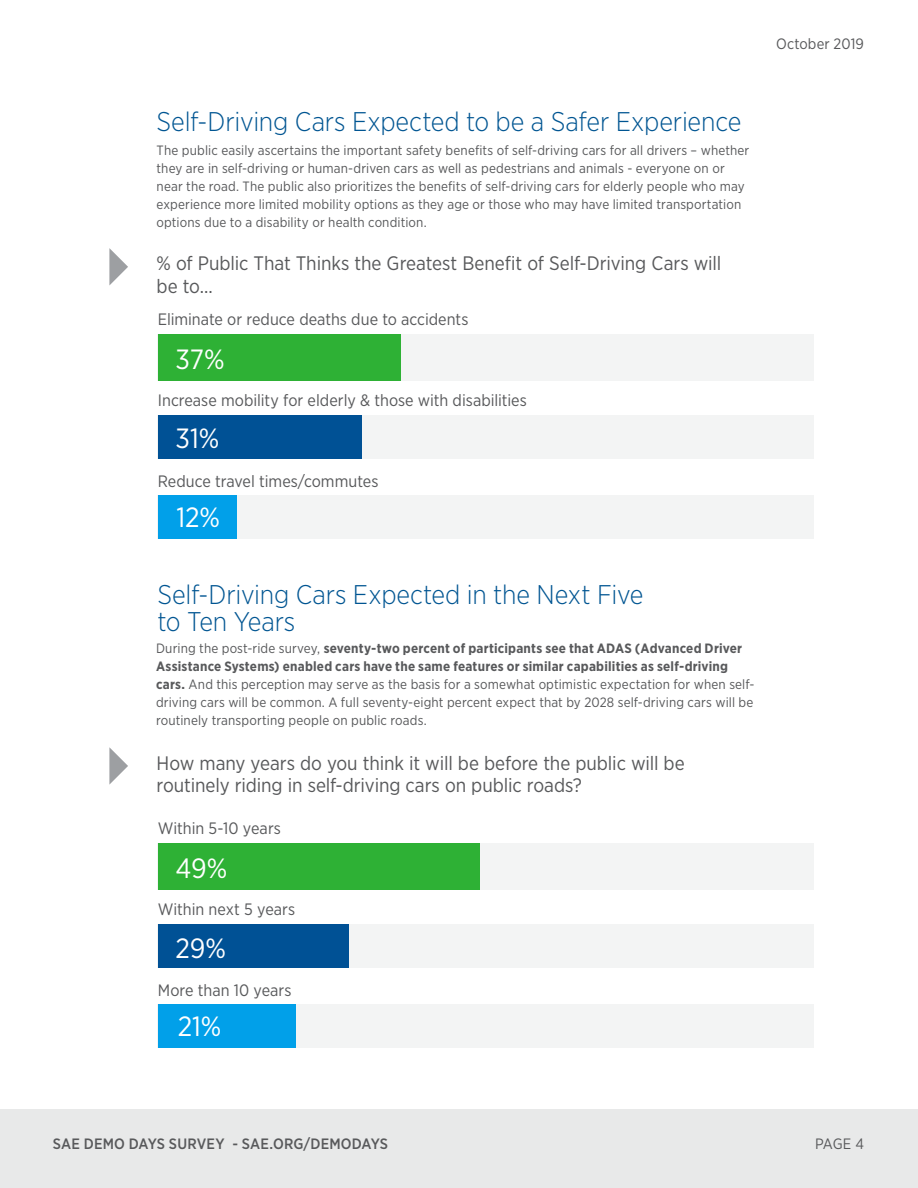
<style>
.page{position:relative;width:918px;height:1188px;background:#fff}
.page>*{position:absolute;margin:0;border:0;box-sizing:border-box;transform-origin:0 0}
.t1{font:27.75px "Gotham Narrow";letter-spacing:-.005em;color:#fff}
.t2{font:300 27px/27px "Gotham Narrow";letter-spacing:-.005em;color:#005592}
.t3{font:19.5px/22.5px "Gotham Narrow";letter-spacing:-.005em;color:#58595b}
.t4{font:16.5px "Gotham Narrow";color:#58595b}
.t5{font:500 15px "Gotham Narrow";letter-spacing:.01em;color:#58595b}
.t6{font:15px "Gotham Narrow";letter-spacing:.005em;color:#58595b}
.t7{font:13.5px/18px "Gotham Narrow";letter-spacing:.01em;color:#58595b}
.s1{font-weight:700}
</style>
<div class="page">
<div style="left:0;top:1109px;width:918px;height:79px;background:#e8e9e9"></div>
<div style="left:158px;top:844px;width:656px;height:46px;background:#f3f4f4"></div>
<div style="left:158px;top:924px;width:656px;height:44px;background:#f3f4f4"></div>
<div style="left:158px;top:1004px;width:656px;height:44px;background:#f3f4f4"></div>
<div style="left:158px;top:334px;width:656px;height:47px;background:#f3f4f4"></div>
<div style="left:158px;top:415px;width:656px;height:44px;background:#f3f4f4"></div>
<div style="left:158px;top:495px;width:656px;height:43px;background:#f3f4f4"></div>
<div style="left:158px;top:495px;width:79px;height:43px;background:#01a0e9"></div>
<div style="left:158px;top:415px;width:203px;height:44px;background:#005195"></div>
<div style="left:158px;top:334px;width:243px;height:47px;background:#2eb135"></div>
<div style="left:158px;top:1004px;width:138px;height:44px;background:#01a0e9"></div>
<div style="left:158px;top:924px;width:190px;height:44px;background:#005195"></div>
<div style="left:158px;top:844px;width:321px;height:46px;background:#2eb135"></div>
<svg style="left:109px;top:248px;width:19px;height:37px"></svg>
<svg style="left:109px;top:747px;width:19px;height:38px"></svg>
<p class="t6" style="left:776px;top:34px;width:89px">October 2019</p>
<h2 class="t2" style="left:157px;top:107px;width:586px">Self-Driving Cars Expected to be a Safer Experience</h2>
<p class="t7" style="left:157px;top:141px;width:594px">The public easily ascertains the important safety benefits of self-driving cars for all drivers – whether they are in self-driving or human-driven cars as well as pedestrians and animals - everyone on or near the road. The public also prioritizes the benefits of self-driving cars for elderly people who may experience more limited mobility options as they age or those who may have limited transportation options due to a disability or health condition.</p>
<h3 class="t3" style="left:157px;top:252px;width:566px">% of Public That Thinks the Greatest Benefit of Self-Driving Cars will be to...</h3>
<p class="t4" style="left:158px;top:309px;width:312px">Eliminate or reduce deaths due to accidents</p>
<h1 class="t1" style="left:176px;top:342px;width:51px">37%</h1>
<p class="t4" style="left:158px;top:390px;width:371px">Increase mobility for elderly &amp; those with disabilities</p>
<h1 class="t1" style="left:176px;top:421px;width:45px">31%</h1>
<p class="t4" style="left:158px;top:471px;width:222px">Reduce travel times/commutes</p>
<h1 class="t1" style="left:177px;top:500px;width:45px">12%</h1>
<h2 class="t2" style="left:157px;top:580px;width:488px">Self-Driving Cars Expected in the Next Five to Ten Years</h2>
<p class="t7" style="left:156px;top:639px;width:600px">During the post-ride survey, <span class="s1">seventy-two percent of participants see that ADAS (Advanced Driver Assistance Systems) enabled cars have the same features or similar capabilities as self-driving cars.</span> And this perception may serve as the basis for a somewhat optimistic expectation for when self&shy;driving cars will be common. A full seventy-eight percent expect that by 2028 self-driving cars will be routinely transporting people on public roads.</p>
<h3 class="t3" style="left:157px;top:751px;width:530px">How many years do you think it will be before the public will be routinely riding in self-driving cars on public roads?</h3>
<p class="t4" style="left:158px;top:818px;width:125px">Within 5-10 years</p>
<h1 class="t1" style="left:176px;top:851px;width:53px">49%</h1>
<p class="t4" style="left:158px;top:899px;width:139px">Within next 5 years</p>
<h1 class="t1" style="left:176px;top:931px;width:52px">29%</h1>
<p class="t4" style="left:158px;top:980px;width:135px">More than 10 years</p>
<h1 class="t1" style="left:178px;top:1009px;width:45px">21%</h1>
<p class="t5" style="left:53px;top:1134px;width:337px">SAE DEMO DAYS SURVEY - SAE.ORG/DEMODAYS</p>
<p class="t6" style="left:815px;top:1135px;width:50px">PAGE 4</p>
</div>
